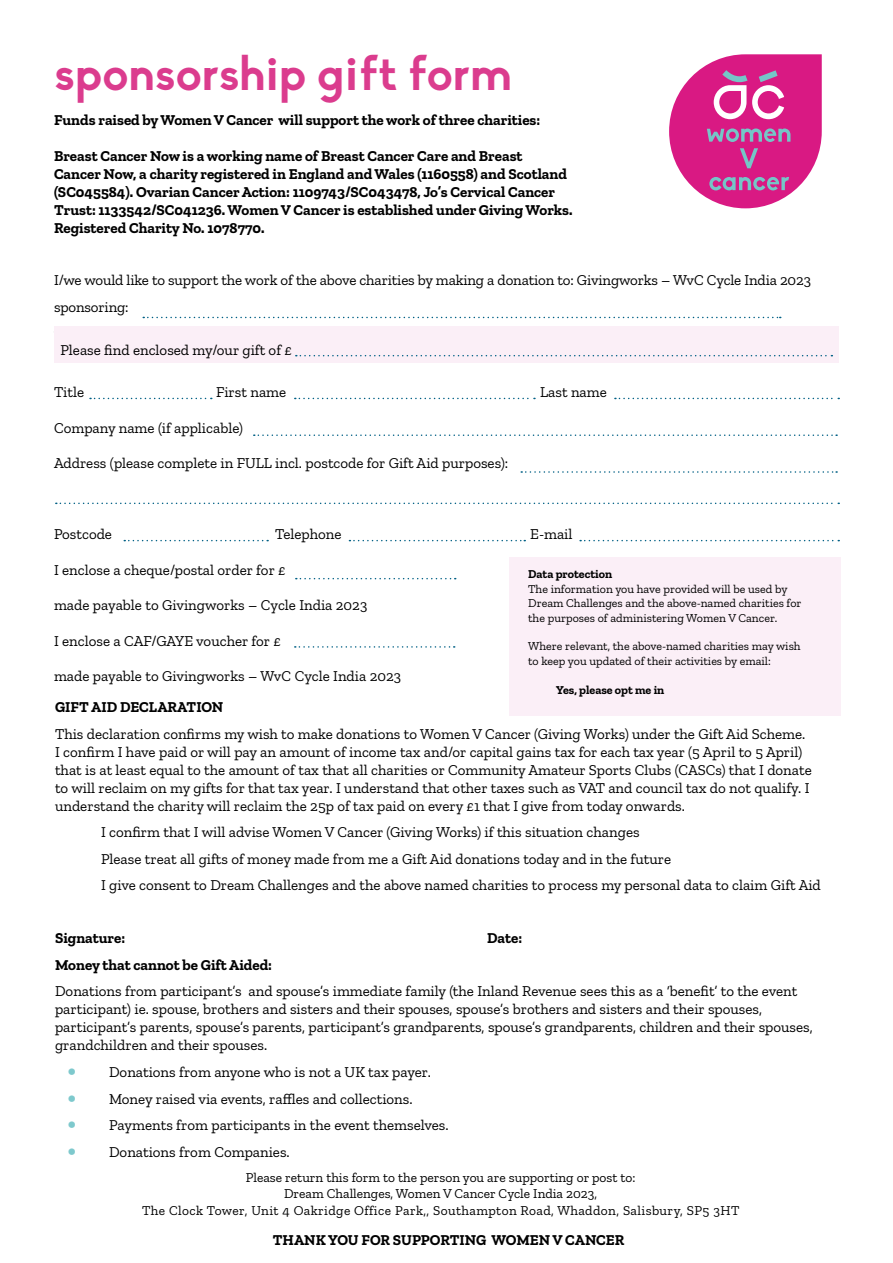
<style>
.page{position:relative;width:893px;height:1263px;background:#fff}
.page>*{position:absolute;margin:0;border:0;box-sizing:border-box;transform-origin:0 0}
.t1{font:700 48px "Biko";color:#db3c8e}
.t2{font:15px/18px "Zilla Slab";color:#000}
.t3{font:700 15px/18px "Zilla Slab";color:#000}
.t4{font:italic 500 15px "More Pro";color:#7ec9cd}
.t5{font:13.5px/16.5px "Zilla Slab";color:#000;text-align:center}
.t6{font:12px/14.4px "Zilla Slab";color:#000}
.t7{font:700 12px "Zilla Slab";color:#000}
.s1{font-style:inherit}
</style>
<div class="page">
<div style="left:54px;top:326px;width:785px;height:36px;background:#fbeff7"></div>
<svg style="left:143px;top:317px;width:638px;height:1px"></svg>
<svg style="left:296px;top:355px;width:536px;height:1px"></svg>
<div style="left:509px;top:557px;width:332px;height:158px;background:#fbeff7"></div>
<svg style="left:296px;top:578px;width:160px;height:1px"></svg>
<svg style="left:295px;top:646px;width:160px;height:2px"></svg>
<svg style="left:90px;top:398px;width:122px;height:1px"></svg>
<svg style="left:295px;top:398px;width:240px;height:1px"></svg>
<svg style="left:615px;top:398px;width:224px;height:1px"></svg>
<svg style="left:254px;top:434px;width:583px;height:2px"></svg>
<svg style="left:521px;top:471px;width:316px;height:2px"></svg>
<svg style="left:56px;top:503px;width:783px;height:1px"></svg>
<svg style="left:124px;top:540px;width:144px;height:1px"></svg>
<svg style="left:349px;top:540px;width:176px;height:1px"></svg>
<svg style="left:580px;top:540px;width:259px;height:1px"></svg>
<svg style="left:669px;top:54px;width:153px;height:154px"></svg>
<h1 class="t1" style="left:54px;top:44px;width:460px">sponsorship gift form</h1>
<p class="t3" style="left:54px;top:111px;width:488px">Funds raised by Women V Cancer will support the work of three charities:</p>
<p class="t3" style="left:54px;top:147px;width:520px">Breast Cancer Now is a working name of Breast Cancer Care and Breast Cancer Now, a charity registered in England and Wales (1160558) and Scotland (SC045584). Ovarian Cancer Action: 1109743/SC043478, Jo’s Cervical Cancer Trust: 1133542/SC041236. Women V Cancer is established under Giving Works.<br>Registered Charity No. 1078770.</p>
<p class="t2" style="left:54px;top:266px;width:758px;line-height:27px">I/we would like to support the work of the above charities by making a donation to: Givingworks – WvC Cycle India 2023 sponsoring:</p>
<p class="t2" style="left:60px;top:341px;width:233px">Please find enclosed my/our gift of £</p>
<p class="t2" style="left:54px;top:383px;width:32px">Title</p>
<p class="t2" style="left:216px;top:383px;width:72px">First name</p>
<p class="t2" style="left:540px;top:383px;width:68px">Last name</p>
<p class="t2" style="left:54px;top:419px;width:190px">Company name (if applicable)</p>
<p class="t2" style="left:54px;top:454px;width:456px">Address (please complete in FULL incl. postcode for Gift Aid purposes):</p>
<p class="t2" style="left:54px;top:525px;width:60px">Postcode</p>
<p class="t2" style="left:275px;top:525px;width:68px">Telephone</p>
<p class="t2" style="left:530px;top:525px;width:44px"><span class="s1">E</span>-mail</p>
<p class="t2" style="left:54px;top:561px;width:233px">I enclose a cheque/postal order for £</p>
<p class="t2" style="left:54px;top:596px;width:315px">made payable to Givingworks – Cycle India 2023</p>
<p class="t2" style="left:54px;top:632px;width:229px">I enclose a CAF/GAYE voucher for £</p>
<p class="t2" style="left:54px;top:667px;width:349px">made payable to Givingworks – WvC Cycle India 2023</p>
<p class="t7" style="left:528px;top:567px;width:85px">Data protection</p>
<p class="t6" style="left:528px;top:582px;width:275px">The information you have provided will be used by<br>Dream Challenges and the above-named charities for the purposes of administering Women V Cancer.</p>
<p class="t6" style="left:528px;top:639px;width:274px">Where relevant, the above-named charities may wish to keep you updated of their activities by email:</p>
<p class="t7" style="left:556px;top:683px;width:110px">Yes, please opt me in</p>
<p class="t3" style="left:55px;top:698px;width:170px">GIFT AID DECLARATION</p>
<p class="t2" style="left:55px;top:725px;width:758px">This declaration confirms my wish to make donations to Women V Cancer (Giving Works) under the Gift Aid Scheme.<br>I confirm I have paid or will pay an amount of income tax and/or capital gains tax for each tax year (5 April to 5 April) that is at least equal to the amount of tax that all charities or Community Amateur Sports Clubs (CASCs) that I donate to will reclaim on my gifts for that tax year. I understand that other taxes such as VAT and council tax do not qualify. I understand the charity will reclaim the 25p of tax paid on every £1 that I give from today onwards.</p>
<p class="t2" style="left:101px;top:819px;width:721px;line-height:26.5px">I confirm that I will advise Women V Cancer (Giving Works) if this situation changes<br>Please treat all gifts of money made from me a Gift Aid donations today and in the future<br>I give consent to Dream Challenges and the above named charities to process my personal data to claim Gift Aid</p>
<p class="t3" style="left:55px;top:929px;width:72px">Signature:</p>
<p class="t3" style="left:487px;top:929px;width:36px">Date:</p>
<p class="t3" style="left:55px;top:956px;width:218px">Money that cannot be Gift Aided:</p>
<p class="t2" style="left:55px;top:982px;width:759px">Donations from participant’s and spouse’s immediate family (the Inland Revenue sees this as a ‘benefit’ to the event participant) ie. spouse, brothers and sisters and their spouses, spouse’s brothers and sisters and their spouses, participant’s parents, spouse’s parents, participant’s grandparents, spouse’s grandparents, children and their spouses, grandchildren and their spouses.</p>
<p class="t4" style="left:68px;top:1061px;width:9px">∙</p>
<p class="t2" style="left:109px;top:1063px;width:323px">Donations from anyone who is not a UK tax payer.</p>
<p class="t4" style="left:68px;top:1087px;width:9px">∙</p>
<p class="t2" style="left:109px;top:1089px;width:305px">Money raised via events, raffles and collections.</p>
<p class="t4" style="left:68px;top:1114px;width:9px">∙</p>
<p class="t2" style="left:109px;top:1116px;width:341px">Payments from participants in the event themselves.</p>
<p class="t4" style="left:68px;top:1140px;width:9px">∙</p>
<p class="t2" style="left:109px;top:1142px;width:182px">Donations from Companies.</p>
<p class="t5" style="left:142px;top:1169px;width:599px">Please return this form to the person you are supporting or post to:<br>Dream Challenges, Women V Cancer Cycle India 2023,<br>The Clock Tower, Unit 4 Oakridge Office Park,, Southampton Road, Whaddon, Salisbury, SP5 3HT</p>
<p class="t3" style="left:273px;top:1231px;width:353px">THANK YOU FOR SUPPORTING WOMEN V CANCER</p>
</div>
